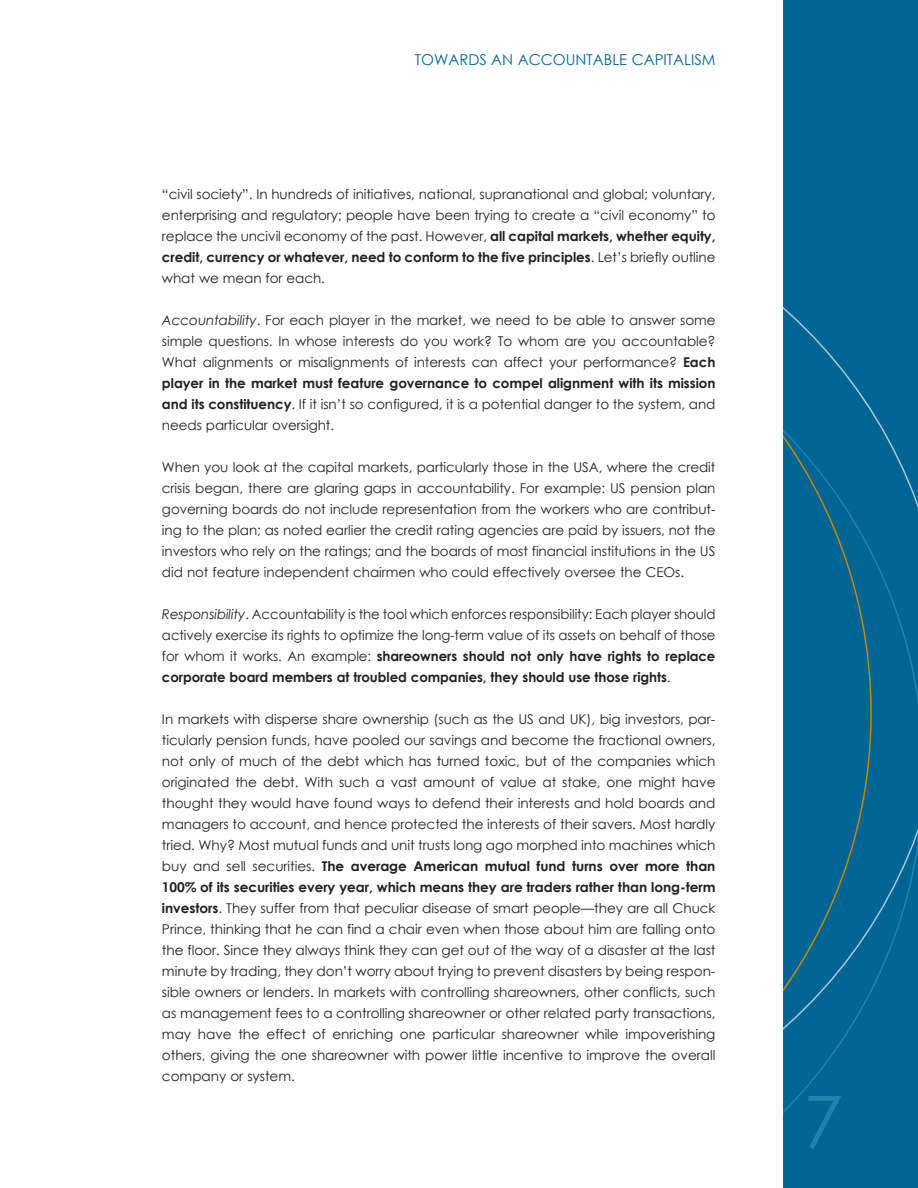
<style>
.page{position:relative;width:918px;height:1188px;background:#fff}
.page>*{position:absolute;margin:0;border:0;box-sizing:border-box;transform-origin:0 0}
.t1{font:72px "Century Gothic";color:#1b85b0}
.t2{font:15px "Century Gothic";color:#006494}
.t3{font:13.5px/21px "Century Gothic";letter-spacing:-.005em;color:#231f20;text-align:justify}
.s1{font-weight:700}
.s2{font-style:italic}
</style>
<div class="page">
<div style="left:783px;top:0;width:135px;height:1188px;background:#006494"></div>
<svg style="left:783px;top:307px;width:135px;height:806px"></svg>
<p class="t2" style="left:415px;top:51px;width:18px">Towards</p>
<p class="t2" style="left:491px;top:51px;width:49px">an Accountable</p>
<p class="t2" style="left:632px;top:51px;width:21px">Capitalism</p>
<p class="t3" style="left:162px;top:184px;width:555px">“civil society”. In hundreds of initiatives, national, supranational and global; voluntary, enterprising and regulatory; people have been trying to create a “civil economy” to replace the uncivil economy of the past. However, <span class="s1">all capital markets, whether equity, credit, currency or whatever, need to conform to the five principles</span>. Let’s briefly outline what we mean for each.</p>
<p class="t3" style="left:162px;top:310px;width:555px"><span class="s2">Accountability</span>. For each player in the market, we need to be able to answer some simple questions. In whose interests do you work? To whom are you accountable?<br>What alignments or misalignments of interests can affect your performance? <span class="s1">Each player in the market must feature governance to compel alignment with its mission and its constituency</span>. If it isn’t so configured, it is a potential danger to the system, and needs particular oversight.</p>
<p class="t3" style="left:162px;top:457px;width:555px">When you look at the capital markets, particularly those in the USA, where the credit crisis began, there are glaring gaps in accountability. For example: US pension plan governing boards do not include representation from the workers who are contribut&shy;ing to the plan; as noted earlier the credit rating agencies are paid by issuers, not the investors who rely on the ratings; and the boards of most financial institutions in the US did not feature independent chairmen who could effectively oversee the CEOs.</p>
<p class="t3" style="left:162px;top:604px;width:555px"><span class="s2">Responsibility</span>. Accountability is the tool which enforces responsibility: Each player should actively exercise its rights to optimize the long-term value of its assets on behalf of those for whom it works. An example: <span class="s1">shareowners should not only have rights to replace corporate board members at troubled companies, they should use those rights</span>.</p>
<p class="t3" style="left:162px;top:709px;width:555px">In markets with disperse share ownership (such as the US and UK), big investors, par&shy;ticularly pension funds, have pooled our savings and become the fractional owners, not only of much of the debt which has turned toxic, but of the companies which originated the debt. With such a vast amount of value at stake, one might have thought they would have found ways to defend their interests and hold boards and managers to account, and hence protected the interests of their savers. Most hardly tried. Why? Most mutual funds and unit trusts long ago morphed into machines which buy and sell securities. <span class="s1">The average American mutual fund turns over more than 100% of its securities every year, which means they are traders rather than long-term investors</span>. They suffer from that peculiar disease of smart people—they are all Chuck Prince, thinking that he can find a chair even when those about him are falling onto the floor. Since they always think they can get out of the way of a disaster at the last minute by trading, they don’t worry about trying to prevent disasters by being respon&shy;sible owners or lenders. In markets with controlling shareowners, other conflicts, such as management fees to a controlling shareowner or other related party transactions, may have the effect of enriching one particular shareowner while impoverishing others, giving the one shareowner with power little incentive to improve the overall company or system.</p>
<h1 class="t1" style="left:803px;top:1078px;width:41px">7</h1>
</div>
